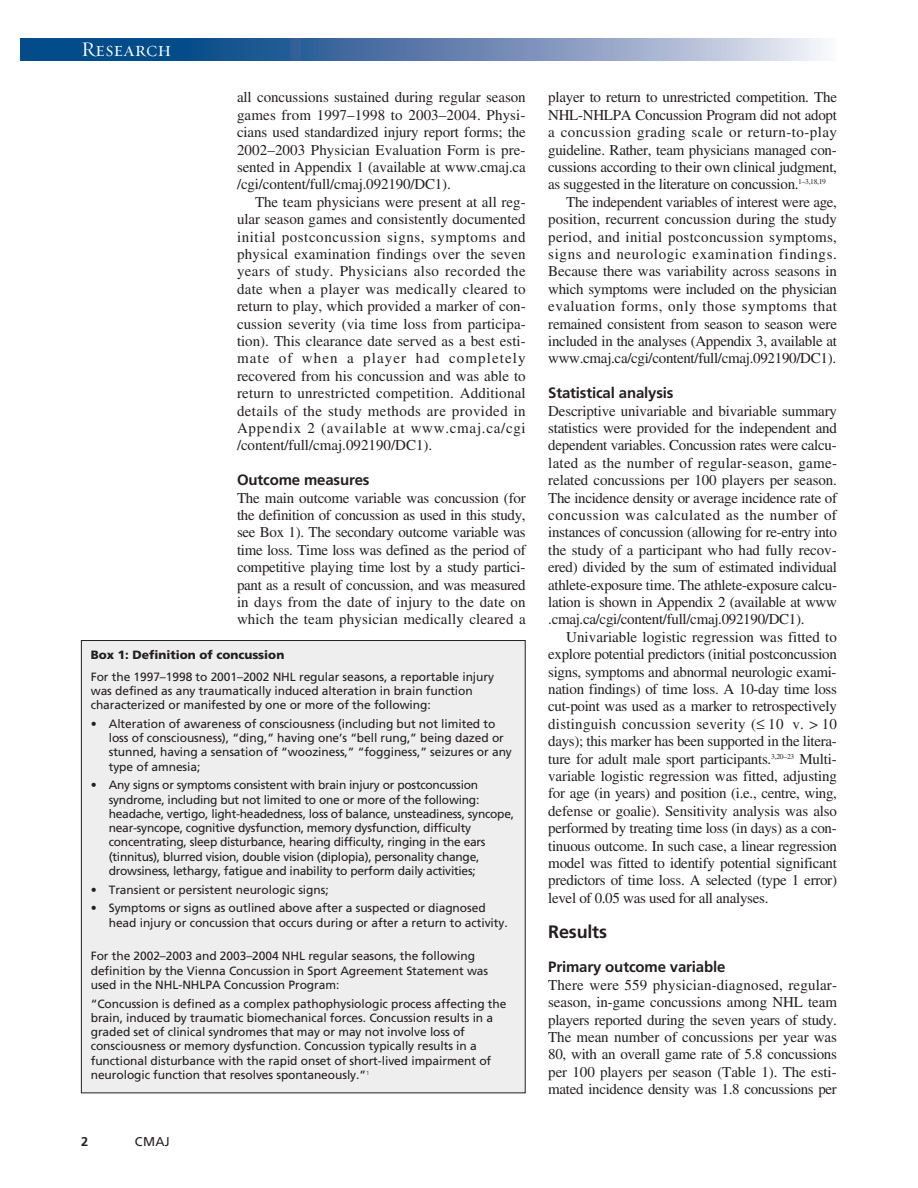
<style>
.page{position:relative;width:918px;height:1188px;background:#fff}
.page>*{position:absolute;margin:0;border:0;box-sizing:border-box;transform-origin:0 0}
.t1{font:21px "Requiem Display HTF Small Caps";letter-spacing:.005em;color:#fff}
.t2{font:700 18px "Frutiger";letter-spacing:-.01em;color:#231f20}
.t3{font:15px/17.4px "Times";letter-spacing:-.015em;color:#231f20;text-align:justify}
.t4{font:700 15px "Frutiger";letter-spacing:-.01em;color:#231f20}
.t5{font:15px "Times";letter-spacing:.02em;color:#231f20}
.t6{font:15px "Times";letter-spacing:.03em;color:#231f20}
.t7{font:15px "Times";letter-spacing:.045em;color:#231f20}
.t8{font:15px "Times";letter-spacing:.035em;color:#231f20}
.t9{font:12.75px "Frutiger";color:#231f20}
.t10{font:700 12.75px "Frutiger";color:#231f20}
.t11{font:12px/14.2px "Frutiger";letter-spacing:-.005em;color:#231f20}
.t12{font:900 12px "Frutiger";color:#231f20}
</style>
<div class="page">
<div style="left:20px;top:38px;width:164px;height:23px;background:#014c89"></div>
<svg style="left:184px;top:38px;width:639px;height:23px;background:#7691b9"></svg>
<div style="left:81px;top:641px;width:444px;height:452px;background:#eeeeef"></div>
<h1 class="t1" style="left:81px;top:36px;width:92px">Research</h1>
<p class="t3" style="left:237px;top:90px;width:290px">all concussions sustained during regular season games from 1997–1998 to 2003–2004. Physi&shy;cians used standardized injury report forms; the 2002–2003 Physician Evaluation Form is pre&shy;sented in Appendix 1 (available at www .cmaj .ca /cgi /content /full /cmaj .092190 /DC1).</p>
<p class="t3" style="left:237px;top:195px;width:290px;text-indent:18px">The team physicians were present at all reg&shy;ular season games and consistently documented initial postconcussion signs, symptoms and physical examination findings over the seven years of study. Physicians also recorded the date when a player was medically cleared to return to play, which provided a marker of con&shy;cussion severity (via time loss from participa&shy;tion). This clearance date served as a best esti&shy;mate of when a player had completely recovered from his concussion and was able to return to unrestricted competition. Additional details of the study methods are provided in Appendix 2 (available at www .cmaj .ca /cgi /content /full /cmaj .092190 /DC1).</p>
<p class="t4" style="left:237px;top:474px;width:134px">Outcome measures</p>
<p class="t3" style="left:237px;top:490px;width:290px">The main outcome variable was concussion (for the definition of concussion as used in this study, see Box 1). The secondary outcome variable was time loss. Time loss was defined as the period of competitive playing time lost by a study partici&shy;pant as a result of concussion, and was measured in days from the date of injury to the date on which the team physician medically cleared a</p>
<p class="t12" style="left:91px;top:650px;width:195px">Box 1: Definition of concussion</p>
<p class="t11" style="left:91px;top:670px;width:405px">For the 1997–1998 to 2001–2002 NHL regular seasons, a reportable injury was defined as any traumatically induced alteration in brain function characterized or manifested by one or more of the following:</p>
<p class="t11" style="left:109px;top:718px;width:405px;text-indent:-18px">• Alteration of awareness of consciousness (including but not limited to loss of consciousness), “ding,” having one’s “bell rung,” being dazed or stunned, having a sensation of “wooziness,” “fogginess,” seizures or any type of amnesia;</p>
<p class="t11" style="left:109px;top:779px;width:407px;text-indent:-18px">• Any signs or symptoms consistent with brain injury or postconcussion syndrome, including but not limited to one or more of the following: headache, vertigo, light-headedness, loss of balance, unsteadiness, syncope, near-syncope, cognitive dysfunction, memory dysfunction, difficulty concentrating, sleep disturbance, hearing difficulty, ringing in the ears (tinnitus), blurred vision, double vision (diplopia), personality change, drowsiness, lethargy, fatigue and inability to perform daily activities;</p>
<p class="t11" style="left:91px;top:883px;width:239px">• Transient or persistent neurologic signs;</p>
<p class="t11" style="left:109px;top:902px;width:401px;text-indent:-18px">• Symptoms or signs as outlined above after a suspected or diagnosed head injury or concussion that occurs during or after a return to activity.</p>
<p class="t11" style="left:91px;top:950px;width:399px">For the 2002–2003 and 2003–2004 NHL regular seasons, the following definition by the Vienna Concussion in Sport Agreement Statement was used in the NHL-NHLPA Concussion Program:</p>
<p class="t11" style="left:91px;top:997px;width:417px">“Concussion is defined as a complex pathophysiologic process affecting the brain, induced by traumatic biomechanical forces. Concussion results in a graded set of clinical syndromes that may or may not involve loss of consciousness or memory dysfunction. Concussion typically results in a functional disturbance with the rapid onset of short-lived impairment of neurologic function that resolves spontaneously.”<sup>1</sup></p>
<p class="t10" style="left:81px;top:1136px;width:9px">2</p>
<p class="t9" style="left:135px;top:1136px;width:36px">CMAJ</p>
<p class="t3" style="left:548px;top:90px;width:290px">player to return to unrestricted competition. The</p>
<p class="t3" style="left:548px;top:108px;width:290px">NHL-NHLPA Concussion Program did not adopt</p>
<p class="t6" style="left:548px;top:127px;width:290px">a concussion grading scale or return-to-play</p>
<p class="t3" style="left:548px;top:142px;width:290px">guideline. Rather, team physicians managed con-</p>
<p class="t3" style="left:548px;top:160px;width:290px">cussions according to their own clinical judgment,</p>
<p class="t3" style="left:548px;top:177px;width:279px">as suggested in the literature on concussion.<sup>1–3,18,19</sup></p>
<p class="t3" style="left:566px;top:195px;width:272px">The independent variables of interest were age,</p>
<p class="t3" style="left:548px;top:212px;width:290px">position, recurrent concussion during the study</p>
<p class="t5" style="left:548px;top:231px;width:290px">period, and initial postconcussion symptoms,</p>
<p class="t7" style="left:548px;top:249px;width:290px">signs and neurologic examination findings.</p>
<p class="t3" style="left:548px;top:264px;width:290px">Because there was variability across seasons in</p>
<p class="t3" style="left:548px;top:282px;width:290px">which symptoms were included on the physician</p>
<p class="t8" style="left:548px;top:301px;width:290px">evaluation forms, only those symptoms that</p>
<p class="t3" style="left:548px;top:316px;width:290px">remained consistent from season to season were</p>
<p class="t3" style="left:548px;top:334px;width:290px">included in the analyses (Appendix 3, available at</p>
<p class="t3" style="left:548px;top:351px;width:289px">www .cmaj .ca /cgi /content /full /cmaj .092190 /DC1).</p>
<p class="t4" style="left:548px;top:387px;width:127px">Statistical analysis</p>
<p class="t3" style="left:548px;top:403px;width:290px">Descriptive univariable and bivariable summary statistics were provided for the independent and dependent variables. Concussion rates were calcu&shy;lated as the number of regular-season, game&shy;related concussions per 100 players per season.<br>The incidence density or average incidence rate of concussion was calculated as the number of instances of concussion (allowing for re-entry into the study of a participant who had fully recov&shy;ered) divided by the sum of estimated individual athlete-exposure time. The athlete-exposure calcu&shy;lation is shown in Appendix 2 (available at www .cmaj .ca /cgi /content /full /cmaj .092190 /DC1).</p>
<p class="t3" style="left:548px;top:630px;width:290px;text-indent:18px">Univariable logistic regression was fitted to explore potential predictors (initial postconcussion signs, symptoms and abnormal neurologic exami&shy;nation findings) of time loss. A 10-day time loss cut-point was used as a marker to retrospectively distinguish concussion severity (≤ 10 v. &gt; 10 days); this marker has been supported in the litera&shy;ture for adult male sport participants.<sup>3,20–23</sup> Multi&shy;variable logistic regression was fitted, adjusting for age (in years) and position (i.e., centre, wing, defense or goalie). Sensitivity analysis was also performed by treating time loss (in days) as a con&shy;tinuous outcome. In such case, a linear regression model was fitted to identify potential significant predictors of time loss. A selected (type 1 error) level of 0.05 was used for all analyses.</p>
<p class="t2" style="left:548px;top:924px;width:60px">Results</p>
<p class="t4" style="left:548px;top:961px;width:179px">Primary outcome variable</p>
<p class="t3" style="left:548px;top:978px;width:290px">There were 559 physician-diagnosed, regular&shy;season, in-game concussions among NHL team players reported during the seven years of study.<br>The mean number of concussions per year was 80, with an overall game rate of 5.8 concussions per 100 players per season (Table 1). The esti&shy;mated incidence density was 1.8 concussions per</p>
</div>
